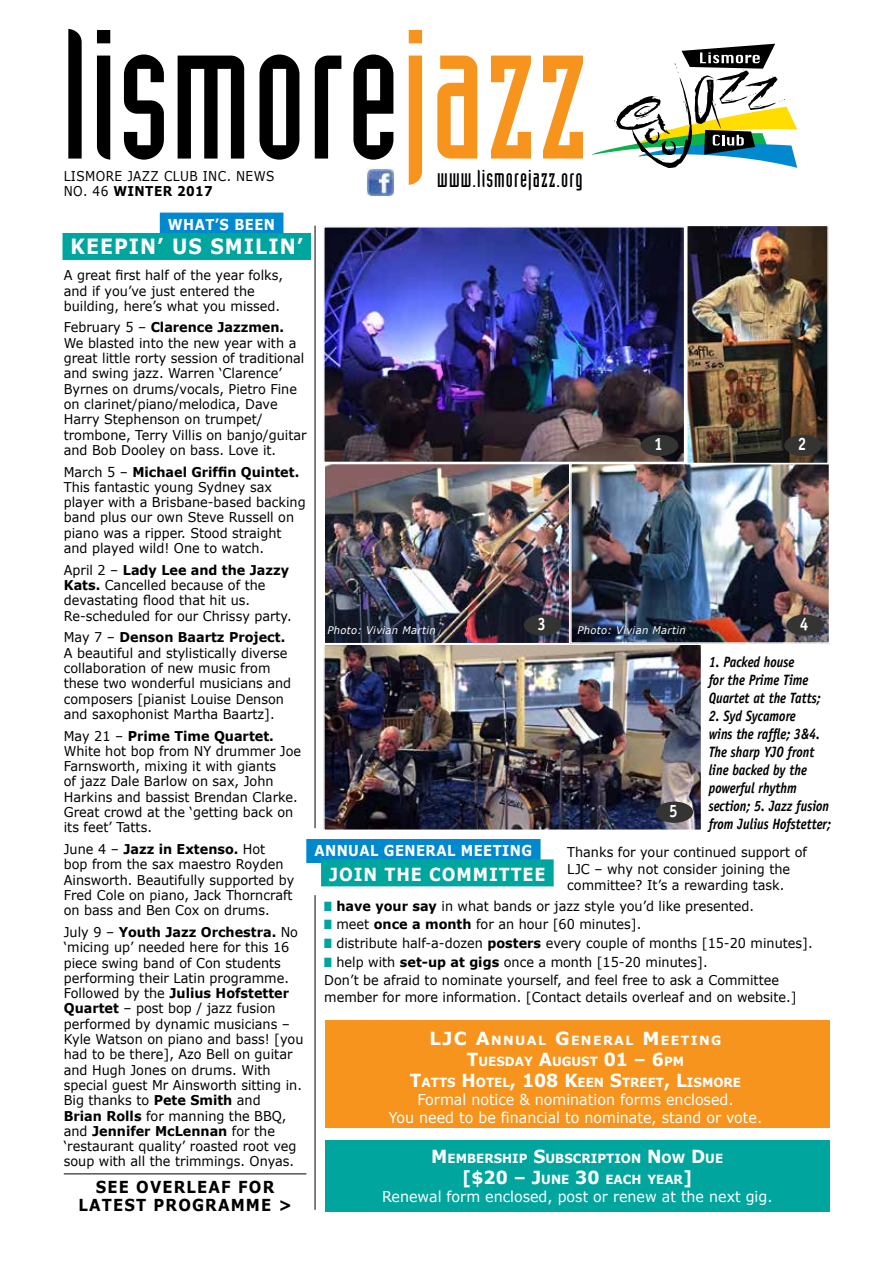
<style>
.page{position:relative;width:893px;height:1263px;background:#fff}
.page>*{position:absolute;margin:0;border:0;box-sizing:border-box;transform-origin:0 0}
.t1{font:180px "Industria Solid";letter-spacing:.01em;color:#000}
.t2{font:24px "Industria Solid";letter-spacing:.045em;color:#000}
.t3{font:700 21px "Verdana";letter-spacing:.055em;color:#fff;scale:.9 1}
.t4{font:700 18px "Verdana";letter-spacing:.055em;color:#fff;scale:.9 1}
.t5{font:700 18px "Verdana";color:#fff;scale:.95 1}
.t6{font:700 18px "Officina Sans";color:#fff;scale:.85 1}
.t7{font:700 16.5px/18px "Verdana";letter-spacing:.075em;color:#000;text-align:center;scale:.9 1}
.t8{font:italic 700 15px/18px "Officina Sans";color:#000;scale:.85 1}
.t9{font:15px/18px "Verdana";color:#fff;text-align:center;scale:.95 1}
.t10{font:700 15px "Verdana";letter-spacing:.035em;color:#fff;scale:.88 1}
.t11{font:13.5px/15.3px "Verdana";color:#000;scale:.95 1}
.t12{font:13.5px/15px "Verdana";letter-spacing:.035em;color:#000;scale:.9 1}
.t13{font:700 12.6px/21px "Verdana";color:#fff;text-align:center}
.t14{font:700 12.6px "Verdana";color:#fff;scale:.95 1}
.t15{font:italic 10.5px "Verdana";letter-spacing:.035em;color:#fff;scale:.95 1}
.s1{color:#f7941e}
.s2{font-weight:700}
.s3{color:#00a69e}
.s4{font-size:18px}
.s5{font-size:12.6px}
</style>
<div class="page">
<img style="left:326px;top:646px;width:373px;height:182px">
<div style="left:323px;top:643px;width:379px;height:188px;border:2px solid #fff"></div>
<img style="left:326px;top:466px;width:501px;height:175px">
<div style="left:323px;top:463px;width:247px;height:181px;border:2px solid #fff"></div>
<div style="left:570px;top:463px;width:260px;height:181px;border:2px solid #fff"></div>
<img style="left:326px;top:229px;width:356px;height:231px">
<div style="left:323px;top:226px;width:362px;height:237px;border:2px solid #fff"></div>
<img style="left:689px;top:228px;width:137px;height:233px">
<div style="left:686px;top:225px;width:143px;height:239px;border:2px solid #fff"></div>
<hr style="left:315px;top:226px;width:1px;height:602px;background:#000">
<div style="left:325px;top:1020px;width:505px;height:107px;background:#f7941e"></div>
<div style="left:325px;top:1140px;width:505px;height:71px;background:#00a69e"></div>
<hr style="left:315px;top:895px;width:1px;height:315px;background:#000">
<svg style="left:592px;top:44px;width:205px;height:124px"></svg>
<img style="left:366px;top:168px;width:29px;height:29px">
<hr style="left:64px;top:1173px;width:242px;height:1px;background:#000">
<div style="left:160px;top:213px;width:123px;height:24px;background:#0089cf"></div>
<div style="left:63px;top:233px;width:248px;height:27px;background:#00a69e"></div>
<div style="left:306px;top:839px;width:235px;height:24px;background:#0089cf"></div>
<div style="left:321px;top:859px;width:233px;height:27px;background:#00a69e"></div>
<div style="left:641px;top:435px;width:37px;height:21px;background:#343433;border-radius:50%"></div>
<div style="left:784px;top:435px;width:38px;height:21px;background:#343433;border-radius:50%"></div>
<div style="left:524px;top:614px;width:37px;height:22px;background:#343433;border-radius:50%"></div>
<div style="left:786px;top:614px;width:38px;height:22px;background:#343433;border-radius:50%"></div>
<div style="left:656px;top:801px;width:37px;height:22px;background:#343433;border-radius:50%"></div>
<h1 class="t1" style="left:62px;top:-3px;width:528px">lismore<span class="s1">jazz</span></h1>
<p class="t12" style="left:64px;top:168px;width:236px">LISMORE JAZZ CLUB INC. NEWS<br>NO. 46 <span class="s2">WINTER 2017</span></p>
<h2 class="t2" style="left:437px;top:165px;width:147px">www.lismorejazz.org</h2>
<p class="t10" style="left:168px;top:213px;width:123px">WHAT’S BEEN</p>
<h3 class="t3" style="left:71px;top:232px;width:260px">KEEPIN’ US SMILIN’</h3>
<p class="t11" style="left:64px;top:267px;width:232px">A great first half of the year folks, and if you’ve just entered the building, here’s what you missed.</p>
<p class="t11" style="left:64px;top:320px;width:257px">February 5 – <span class="s2">Clarence Jazzmen.<br></span>We blasted into the new year with a great little rorty session of traditional and swing jazz. Warren ‘Clarence’ Byrnes on drums/vocals, Pietro Fine on clarinet/piano/melodica, Dave Harry Stephenson on trumpet/ trombone, Terry Villis on banjo/guitar and Bob Dooley on bass. Love it.</p>
<p class="t11" style="left:64px;top:464px;width:256px">March 5 – <span class="s2">Michael Griffin Quintet.<br></span>This fantastic young Sydney sax player with a Brisbane-based backing band plus our own Steve Russell on piano was a ripper. Stood straight and played wild! One to watch.</p>
<p class="t11" style="left:64px;top:562px;width:241px">April 2 – <span class="s2">Lady Lee and the Jazzy<br>Kats.</span> Cancelled because of the devastating flood that hit us.<br>Re-scheduled for our Chrissy party.</p>
<p class="t11" style="left:64px;top:630px;width:241px">May 7 – <span class="s2">Denson Baartz Project.<br></span>A beautiful and stylistically diverse collaboration of new music from these two wonderful musicians and composers [pianist Louise Denson and saxophonist Martha Baartz].</p>
<p class="t11" style="left:64px;top:728px;width:251px">May 21 – <span class="s2">Prime Time Quartet.<br></span>White hot bop from NY drummer Joe<br>Farnsworth, mixing it with giants<br>of jazz Dale Barlow on sax, John<br>Harkins and bassist Brendan Clarke.<br>Great crowd at the ‘getting back on its feet’ Tatts.</p>
<p class="t11" style="left:64px;top:841px;width:244px">June 4 – <span class="s2">Jazz in Extenso.</span> Hot<br>bop from the sax maestro Royden<br>Ainsworth. Beautifully supported by<br>Fred Cole on piano, Jack Thorncraft on bass and Ben Cox on drums.</p>
<p class="t11" style="left:64px;top:924px;width:254px">July 9 – <span class="s2">Youth Jazz Orchestra.</span> No ‘micing up’ needed here for this 16 piece swing band of Con students performing their Latin programme.<br>Followed by the <span class="s2">Julius Hofstetter Quartet</span> – post bop / jazz fusion performed by dynamic musicians – Kyle Watson on piano and bass! [you had to be there], Azo Bell on guitar and Hugh Jones on drums. With special guest Mr Ainsworth sitting in.<br>Big thanks to <span class="s2">Pete Smith</span> and<br><span class="s2">Brian Rolls</span> for manning the BBQ, and <span class="s2">Jennifer McLennan</span> for the ‘restaurant quality’ roasted root veg soup with all the trimmings. Onyas.</p>
<h3 class="t6" style="left:654px;top:433px;width:12px">1</h3>
<h3 class="t6" style="left:798px;top:433px;width:12px">2</h3>
<h3 class="t6" style="left:537px;top:613px;width:12px">3</h3>
<h3 class="t6" style="left:800px;top:613px;width:12px">4</h3>
<p class="t15" style="left:327px;top:623px;width:115px">Photo: Vivian Martin</p>
<p class="t15" style="left:577px;top:623px;width:115px">Photo: Vivian Martin</p>
<p class="t8" style="left:709px;top:653px;width:133px">1. Packed house<br>for the Prime Time<br>Quartet at the Tatts;</p>
<p class="t8" style="left:709px;top:707px;width:145px">2. Syd Sycamore<br>wins the raffle; 3&amp;4.<br>The sharp YJO front line backed by the powerful rhythm section; 5. Jazz fusion from Julius Hofstetter;</p>
<h3 class="t6" style="left:669px;top:800px;width:12px">5</h3>
<p class="t11" style="left:567px;top:844px;width:254px;line-height:16.5px">Thanks for your continued support of<br>LJC – why not consider joining the committee? It’s a rewarding task.</p>
<p class="t11" style="left:324px;top:898px;width:454px"><span class="s3">■</span> <span class="s2">have your say</span> in what bands or jazz style you’d like presented.</p>
<p class="t11" style="left:324px;top:917px;width:335px"><span class="s3">■</span> meet <span class="s2">once a month</span> for an hour [60 minutes].</p>
<p class="t11" style="left:324px;top:935px;width:516px"><span class="s3">■</span> distribute half-a-dozen <span class="s2">posters</span> every couple of months [15-20 minutes].</p>
<p class="t11" style="left:324px;top:952px;width:480px;line-height:18.6px"><span class="s3">■</span> help with <span class="s2">set-up at gigs</span> once a month [15-20 minutes].<br>Don’t be afraid to nominate yourself, and feel free to ask a Committee</p>
<p class="t11" style="left:324px;top:989px;width:499px">member for more information. [Contact details overleaf and on website.]</p>
<p class="t10" style="left:314px;top:840px;width:249px">ANNUAL GENERAL MEETING</p>
<h3 class="t4" style="left:329px;top:861px;width:242px">JOIN THE COMMITTEE</h3>
<p class="t13" style="left:410px;top:1029px;width:333px"><span class="s4">LJC A</span>NNUAL <span class="s4">G</span>ENERAL <span class="s4">M</span>EETING<br><span class="s4">T</span>UESDAY <span class="s4">A</span>UGUST <span class="s4">01 – 6</span>PM<br><span class="s4">T</span>ATTS <span class="s4">H</span>OTEL<span class="s4">, 108 K</span>EEN <span class="s4">S</span>TREET<span class="s4">, L</span>ISM ORE</p>
<p class="t9" style="left:389px;top:1090px;width:395px">Formal notice &amp; nomination forms enclosed.<br>You need to be financial to nominate, stand or vote.</p>
<p class="t14" style="left:431px;top:1149px;width:309px"><span class="s4">M</span>EM BERSHIP <span class="s4">S</span>UBSCRIPTION <span class="s4">N</span> OW <span class="s4">D</span>UE</p>
<h3 class="t5" style="left:462px;top:1164px;width:170px">[$20 – J<span class="s5">UNE</span> 30 <span class="s5">EACH</span></h3>
<p class="t14" style="left:647px;top:1170px;width:49px">YEAR<span class="s4">]</span></p>
<p class="t9" style="left:382px;top:1187px;width:413px">Renewal form enclosed, post or renew at the next gig.</p>
<p class="t7" style="left:79px;top:1178px;width:238px">SEE OVERLEAF FOR<br>LATEST PROGRAMME &gt;</p>
</div>
